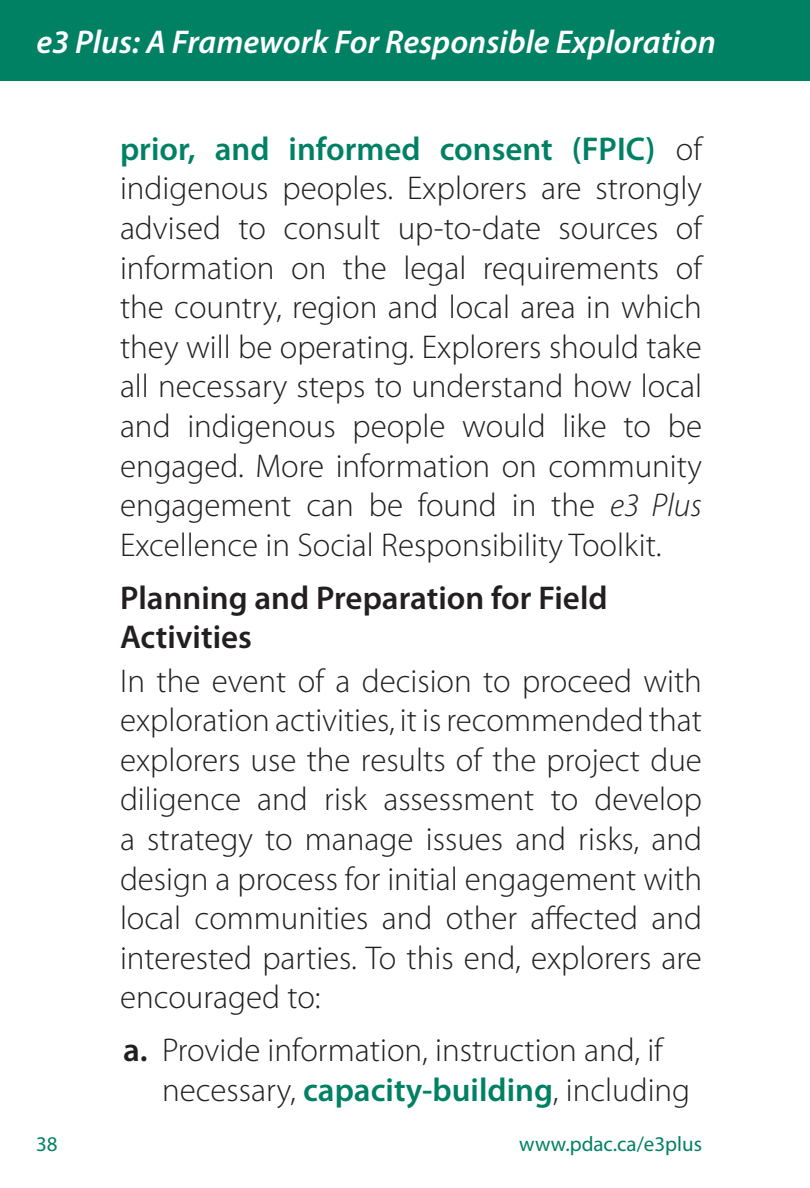
<style>
.page{position:relative;width:810px;height:1188px;background:#fff}
.page>*{position:absolute;margin:0;border:0;box-sizing:border-box;transform-origin:0 0}
.t1{font:300 33px/39.6px "Myriad Pro";color:#231f20;text-align:justify}
.t2{font:italic 600 33px "Myriad Pro";color:#fff}
.t3{font:600 33px/39.6px "Myriad Pro";color:#231f20}
.t4{font:21px "Myriad Pro";color:#008164}
.s1{font-weight:600;color:#008164}
.s2{font-style:italic}
.s3{font-weight:600}
</style>
<div class="page">
<div style="left:0;top:0;width:810px;height:81px;background:#008164"></div>
<p class="t2" style="left:36px;top:24px;width:681px">e3 Plus: A Framework For Responsible Exploration</p>
<p class="t1" style="left:120px;top:130px;width:584px"><span class="s1">prior, and informed consent (FPIC)</span> of indigenous peoples. Explorers are strongly advised to consult up-to-date sources of information on the legal requirements of the country, region and local area in which they will be operating. Explorers should take all necessary steps to understand how local and indigenous people would like to be engaged. More information on community engagement can be found in the <span class="s2">e3 Plus </span>Excellence in Social Responsibility Toolkit.</p>
<p class="t3" style="left:120px;top:579px;width:489px">Planning and Preparation for Field<br>Activities</p>
<p class="t1" style="left:120px;top:661px;width:584px">In the event of a decision to proceed with exploration activities, it is recommended that explorers use the results of the project due diligence and risk assessment to develop a strategy to manage issues and risks, and design a process for initial engagement with local communities and other affected and interested parties. To this end, explorers are encouraged to:</p>
<p class="t1" style="left:162px;top:1031px;width:530px;text-indent:-39px"><span class="s3">a.</span> Provide information, instruction and, if necessary, <span class="s1">capacity-building</span>, including</p>
<p class="t4" style="left:36px;top:1133px;width:23px">38</p>
<p class="t4" style="left:519px;top:1133px;width:184px">www.pdac.ca/e3plus</p>
</div>
